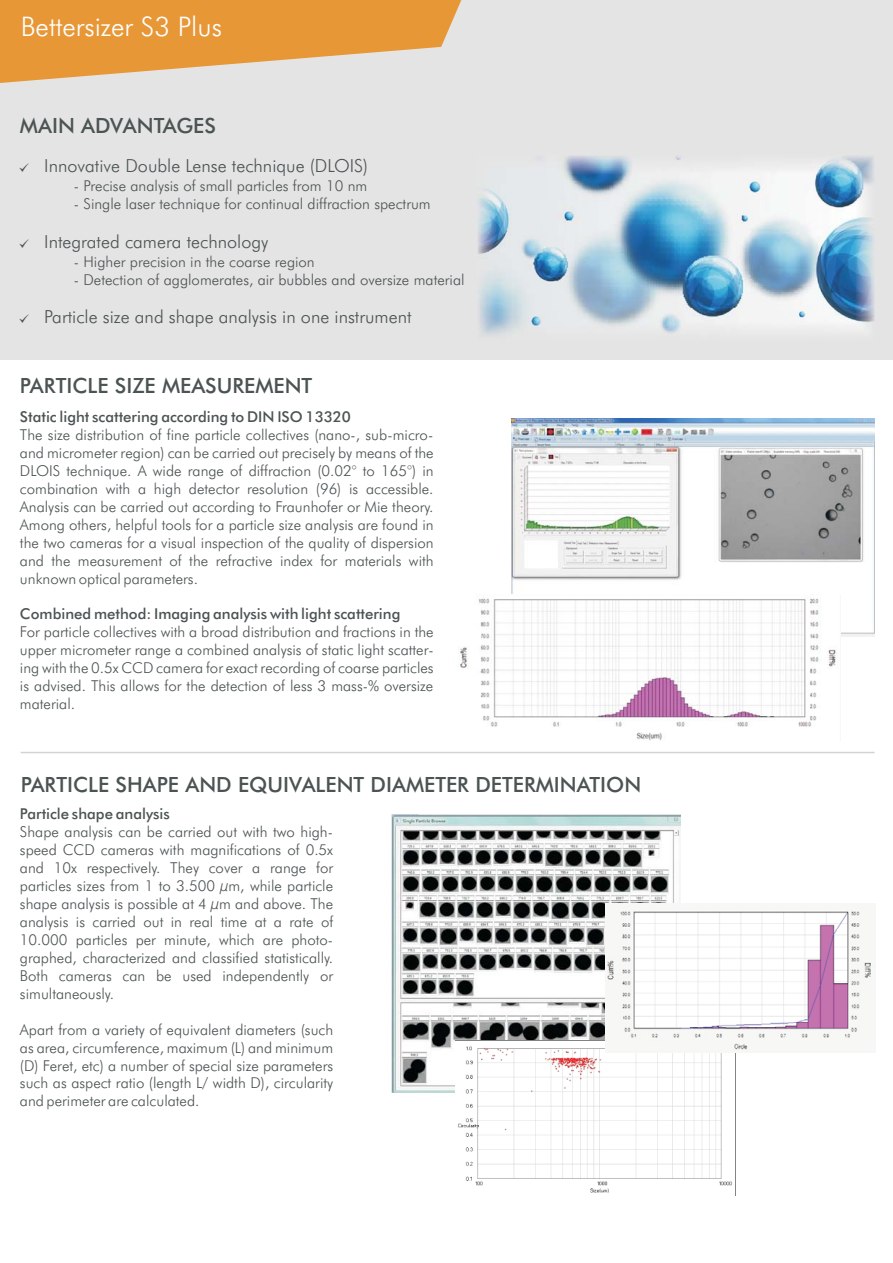
<style>
.page{position:relative;width:893px;height:1263px;background:#fff}
.page>*{position:absolute;margin:0;border:0;box-sizing:border-box;transform-origin:0 0}
.t1{font:27px "Futura Lt BT";color:#fff}
.t2{font:21px "Futura Md BT";color:#4b5353}
.t3{font:18px "Futura Lt BT";color:#4b5353}
.t4{font:15px/18px "Futura Lt BT";color:#4b5353;text-align:justify}
.t5{font:15px "Futura Md BT";color:#4b5353}
</style>
<div class="page">
<div style="left:0;top:0;width:892px;height:359px;background:#e5e4e4"></div>
<svg style="left:0;top:0;width:462px;height:83px"></svg>
<img style="left:511px;top:419px;width:363px;height:217px">
<img style="left:460px;top:595px;width:380px;height:146px">
<img style="left:391px;top:815px;width:289px;height:277px">
<img style="left:455px;top:1040px;width:277px;height:153px">
<img style="left:605px;top:903px;width:270px;height:149px">
<hr style="left:21px;top:752px;width:853px;height:1px;background:#d1d3d4">
<img style="left:477px;top:155px;width:397px;height:180px">
<h1 class="t1" style="left:21px;top:16px;width:203px">Bettersizer S3 Plus</h1>
<h2 class="t2" style="left:20px;top:118px;width:197px">MAIN ADVANTAGES</h2>
<p class="t3" style="left:44px;top:159px;width:325px">Innovative Double Lense technique (DLOIS)</p>
<p class="t4" style="left:74px;top:178px;width:295px">- Precise analysis of small particles from 10 nm</p>
<p class="t4" style="left:74px;top:196px;width:358px">- Single laser technique for continual diffraction spectrum</p>
<p class="t3" style="left:44px;top:234px;width:226px">Integrated camera technology</p>
<p class="t4" style="left:74px;top:254px;width:242px">- Higher precision in the coarse region</p>
<p class="t4" style="left:74px;top:272px;width:392px">- Detection of agglomerates, air bubbles and oversize material</p>
<p class="t3" style="left:44px;top:310px;width:369px">Particle size and shape analysis in one instrument</p>
<h2 class="t2" style="left:20px;top:377px;width:294px">PARTICLE SIZE MEASUREMENT</h2>
<p class="t5" style="left:20px;top:410px;width:332px">Static light scattering according to DIN ISO 13320</p>
<p class="t4" style="left:20px;top:427px;width:415px">The size distribution of fine particle collectives (nano-, sub-micro&shy;and micrometer region) can be carried out precisely by means of the DLOIS technique. A wide range of diffraction (0.02° to 165°) in combination with a high detector resolution (96) is accessible.<br>Analysis can be carried out according to Fraunhofer or Mie theory.<br>Among others, helpful tools for a particle size analysis are found in the two cameras for a visual inspection of the quality of dispersion and the measurement of the refractive index for materials with unknown optical parameters.</p>
<p class="t5" style="left:20px;top:608px;width:382px">Combined method: Imaging analysis with light scattering</p>
<p class="t4" style="left:20px;top:624px;width:415px">For particle collectives with a broad distribution and fractions in the upper micrometer range a combined analysis of static light scatter&shy;ing with the 0.5x CCD camera for exact recording of coarse particles is advised. This allows for the detection of less 3 mass-% oversize material.</p>
<h2 class="t2" style="left:21px;top:776px;width:622px">PARTICLE SHAPE AND EQUIVALENT DIAMETER DETERMINATION</h2>
<p class="t5" style="left:20px;top:807px;width:151px">Particle shape analysis</p>
<p class="t4" style="left:20px;top:824px;width:315px">Shape analysis can be carried out with two high&shy;speed CCD cameras with magnifications of 0.5x and 10x respectively. They cover a range for particles sizes from 1 to 3.500 μm, while particle shape analysis is possible at 4 μm and above. The analysis is carried out in real time at a rate of 10.000 particles per minute, which are photo&shy;graphed, characterized and classified statistically.<br>Both cameras can be used independently or simultaneously.</p>
<p class="t4" style="left:20px;top:1022px;width:315px">Apart from a variety of equivalent diameters (such as area, circumference, maximum (L) and minimum (D) Feret, etc) a number of special size parameters such as aspect ratio (length L/ width D), circularity and perimeter are calculated.</p>
</div>
